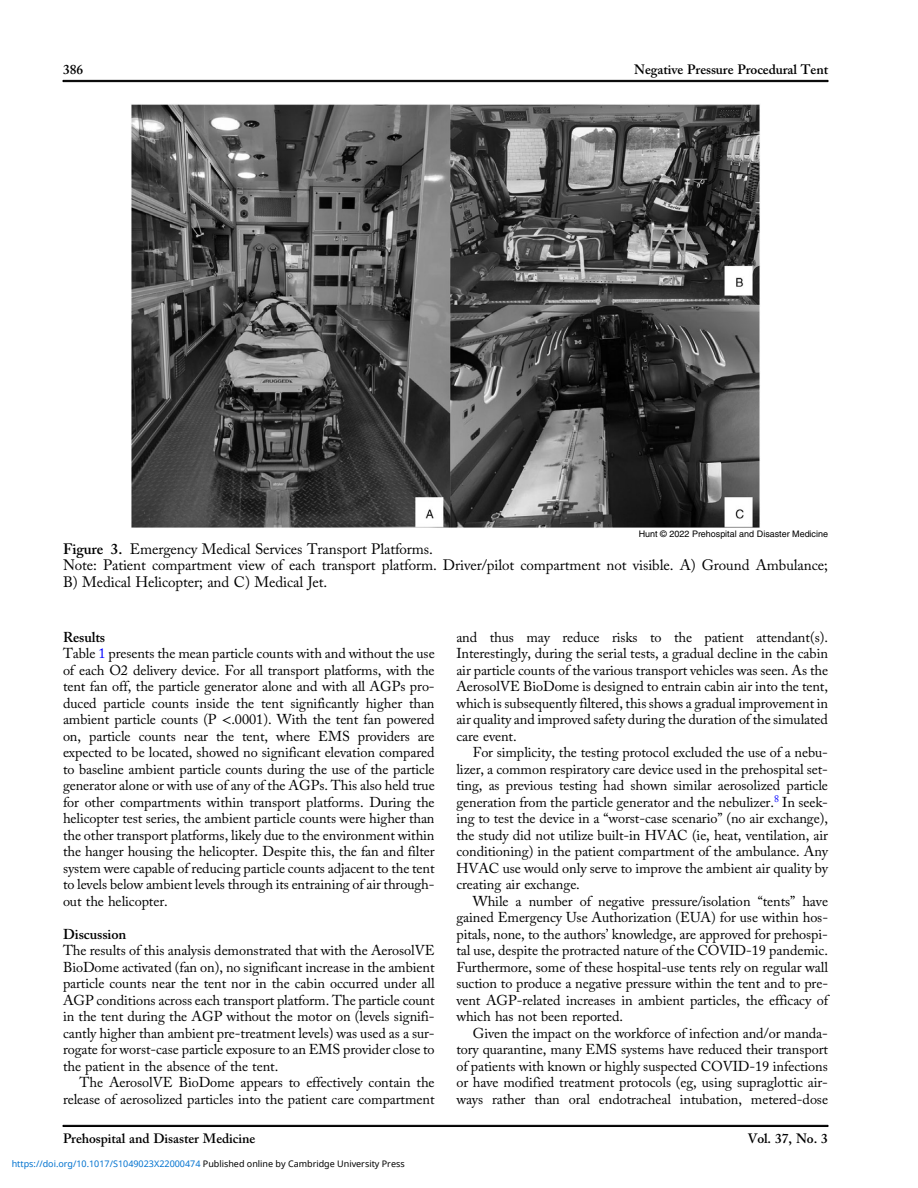
<style>
.page{position:relative;width:918px;height:1188px;background:#fff}
.page>*{position:absolute;margin:0;border:0;box-sizing:border-box;transform-origin:0 0}
.t1{font:15px/16.5px "Adv OT678 fd 422";color:#000}
.t2{font:14.25px/16.5px "Adv OT678 fd 422";color:#000;text-align:justify}
.t3{font:14.25px "Adv O Tb 9 e 9 c 06 b";color:#000}
.t4{font:13.5px "Adv O Tb 9 e 9 c 06 b";color:#000}
.t5{font:9px "Noto Sans";color:#0172cf}
.t6{font:9px "Adv OT82 c 4 f 4 c 4";color:#000}
.s1{font-family:"Adv O Tb 9 e 9 c 06 b"}
.s2{color:#00f}
.s3{font-family:"Adv OT8608 a 8 d 1"}
.s4{font-style:inherit}
.s5{color:#000}
</style>
<div class="page">
<img style="left:131px;top:104px;width:629px;height:424px">
<div style="left:63px;top:80px;width:765px;height:2px;background:#000;border:1px solid #000"></div>
<div style="left:63px;top:1125px;width:765px;height:2px;background:#000;border:1px solid #000"></div>
<p class="t4" style="left:63px;top:64px;width:22px">386</p>
<p class="t4" style="left:634px;top:64px;width:195px">Negative Pressure Procedural Tent</p>
<p class="t6" style="left:639px;top:529px;width:191px">Hunt © 2022 Prehospital and Disaster Medicine</p>
<p class="t1" style="left:63px;top:542px;width:766px"><span class="s1">Figure 3.</span> Emergency Medical Services Transport Platforms.<br>Note: Patient compartment view of each transport platform. Driver/pilot compartment not visible. A) Ground Ambulance;<br>B) Medical Helicopter; and C) Medical Jet.</p>
<p class="t3" style="left:63px;top:631px;width:44px">Results</p>
<p class="t2" style="left:63px;top:647px;width:373px">Table <span class="s2">1</span> presents the mean particle counts with and without the use of each O2 delivery device. For all transport platforms, with the tent fan off, the particle generator alone and with all AGPs pro&shy;duced particle counts inside the tent significantly higher than ambient particle counts (P <span class="s3">&lt;</span>.0001). With the tent fan powered on, particle counts near the tent, where EMS providers are expected to be located, showed no significant elevation compared to baseline ambient particle counts during the use of the particle generator alone or with use of any of the AGPs. This also held true for other compartments within transport platforms. During the helicopter test series, the ambient particle counts were higher than the other transport platforms, likely due to the environment within the hanger housing the helicopter. Despite this, the fan and filter system were capable of reducing particle counts adjacent to the tent to levels below ambient levels through its entraining of air through&shy;out the helicopter.</p>
<p class="t3" style="left:63px;top:929px;width:65px">Discussion</p>
<p class="t2" style="left:63px;top:944px;width:373px">The results of this analysis demonstrated that with the AerosolVE BioDome activated (fan on), no significant increase in the ambient particle counts near the tent nor in the cabin occurred under all AGP conditions across each transport platform. The particle count in the tent during the AGP without the motor on (levels signifi&shy;cantly higher than ambient pre-treatment levels) was used as a sur&shy;rogate for worst-case particle exposure to an EMS provider close to the patient in the absence of the tent.</p>
<p class="t2" style="left:63px;top:1076px;width:373px;text-align:right">The AerosolVE BioDome appears to effectively contain the release of aerosolized particles into the patient care compartment</p>
<p class="t2" style="left:456px;top:630px;width:373px">and thus may reduce risks to the patient attendant(s).<br>Interestingly, during the serial tests, a gradual decline in the cabin air particle counts of the various transport vehicles was seen. As the AerosolVE BioDome is designed to entrain cabin air into the tent, which is subsequently filtered, this shows a gradual improvement in air quality and improved safety during the duration of the simulated care event.</p>
<p class="t2" style="left:456px;top:746px;width:373px;text-indent:16px">For simplicity, the testing protocol excluded the use of a nebu&shy;lizer, a common respiratory care device used in the prehospital set&shy;ting, as previous testing had shown similar aerosolized particle generation from the particle generator and the nebulizer.<sup>8</sup> In seek&shy;ing to test the device in a <span class="s4">“</span>worst-case scenario<span class="s4">”</span> (no air exchange), the study did not utilize built-in HVAC (ie, heat, ventilation, air conditioning) in the patient compartment of the ambulance. Any HVAC use would only serve to improve the ambient air quality by creating air exchange.</p>
<p class="t2" style="left:456px;top:894px;width:373px;text-indent:16px">While a number of negative pressure/isolation <span class="s4">“</span>tents<span class="s4">”</span> have gained Emergency Use Authorization (EUA) for use within hos&shy;pitals, none, to the authors<span class="s4">’</span> knowledge, are approved for prehospi&shy;tal use, despite the protracted nature of the COVID-19 pandemic.<br>Furthermore, some of these hospital-use tents rely on regular wall suction to produce a negative pressure within the tent and to pre&shy;vent AGP-related increases in ambient particles, the efficacy of which has not been reported.</p>
<p class="t2" style="left:456px;top:1027px;width:373px;text-indent:16px">Given the impact on the workforce of infection and/or manda&shy;tory quarantine, many EMS systems have reduced their transport of patients with known or highly suspected COVID-19 infections or have modified treatment protocols (eg, using supraglottic air&shy;ways rather than oral endotracheal intubation, metered-dose</p>
<p class="t4" style="left:63px;top:1133px;width:194px">Prehospital and Disaster Medicine</p>
<p class="t4" style="left:748px;top:1133px;width:82px">Vol. 37, No. 3</p>
<p class="t5" style="left:12px;top:1157px;width:395px">https://doi.org/10.1017/S1049023X22000474 <span class="s5">Published online by Cambridge University Press</span></p>
</div>
